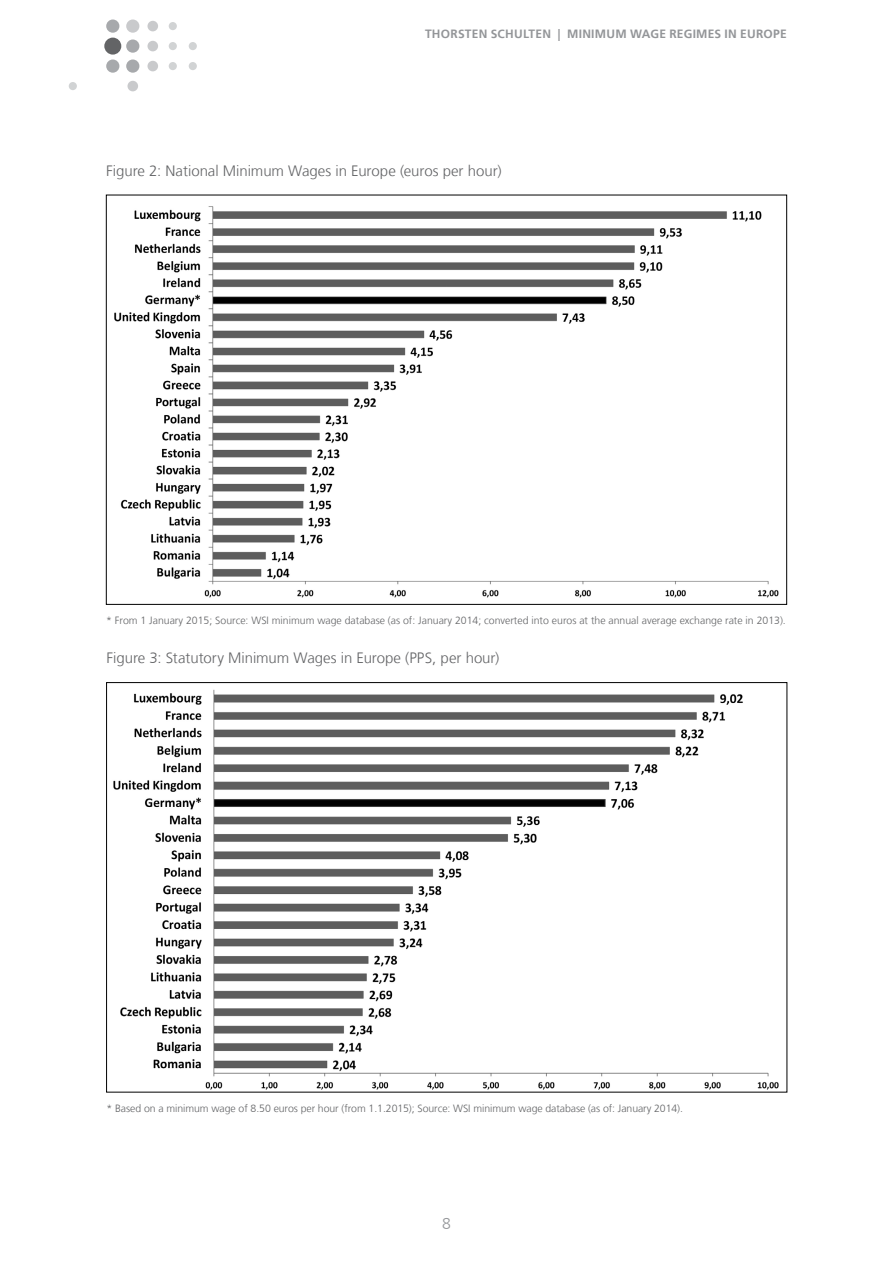
<style>
.page{position:relative;width:893px;height:1263px;background:#fff}
.page>*{position:absolute;margin:0;border:0;box-sizing:border-box;transform-origin:0 0}
.t1{font:300 15.75px "Frutiger LT";color:#939598}
.Zwischenüberschrift{font:300 15px "Frutiger LT";letter-spacing:-.005em;color:#636466}
.t2{font:700 12px "Frutiger LT";letter-spacing:.02em;color:#939598}
.Fußnote{font:300 10.5px "Frutiger LT";color:#636466}
</style>
<div class="page">
<div style="left:104px;top:38px;width:17px;height:17px;background:#636466;border-radius:50%"></div>
<div style="left:69px;top:82px;width:8px;height:8px;background:#d1d3d4;border-radius:50%"></div>
<div style="left:127px;top:81px;width:11px;height:10px;background:#c9cacc;border-radius:50%"></div>
<div style="left:169px;top:22px;width:8px;height:8px;background:#d1d3d4;border-radius:50%"></div>
<div style="left:147px;top:21px;width:11px;height:10px;background:#c9cacc;border-radius:50%"></div>
<div style="left:189px;top:42px;width:8px;height:8px;background:#d1d3d4;border-radius:50%"></div>
<div style="left:169px;top:42px;width:8px;height:8px;background:#d1d3d4;border-radius:50%"></div>
<div style="left:147px;top:41px;width:11px;height:10px;background:#c9cacc;border-radius:50%"></div>
<div style="left:189px;top:62px;width:8px;height:8px;background:#d1d3d4;border-radius:50%"></div>
<div style="left:169px;top:62px;width:8px;height:8px;background:#d1d3d4;border-radius:50%"></div>
<div style="left:147px;top:61px;width:11px;height:10px;background:#c9cacc;border-radius:50%"></div>
<div style="left:126px;top:20px;width:13px;height:13px;background:#c9cacc;border-radius:50%"></div>
<div style="left:106px;top:20px;width:13px;height:13px;background:#a7a9ac;border-radius:50%"></div>
<div style="left:126px;top:39px;width:13px;height:14px;background:#a7a9ac;border-radius:50%"></div>
<div style="left:126px;top:59px;width:13px;height:14px;background:#a7a9ac;border-radius:50%"></div>
<div style="left:106px;top:59px;width:13px;height:14px;background:#a7a9ac;border-radius:50%"></div>
<img style="left:114px;top:206px;width:665px;height:392px">
<img style="left:516px;top:496px;width:251px;height:70px">
<img style="left:113px;top:689px;width:666px;height:401px">
<img style="left:501px;top:967px;width:241px;height:84px">
<p class="t2" style="left:425px;top:27px;width:363px">THORSTEN SCHULTEN | MINIMUM WAGE REGIMES IN EUROPE</p>
<p class="Zwischenüberschrift" style="left:106px;top:162px;width:397px">Figure 2: National Minimum Wages in Europe (euros per hour)</p>
<p class="Fußnote" style="left:106px;top:614px;width:681px">* From 1 January 2015; Source: WSI minimum wage database (as of: January 2014; converted into euros at the annual average exchange rate in 2013).</p>
<p class="Zwischenüberschrift" style="left:107px;top:649px;width:394px">Figure 3: Statutory Minimum Wages in Europe (PPS, per hour)</p>
<p class="Fußnote" style="left:107px;top:1102px;width:578px">* Based on a minimum wage of 8.50 euros per hour (from 1.1.2015); Source: WSI minimum wage database (as of: January 2014).</p>
<h1 class="t1" style="left:442px;top:1214px;width:10px">8</h1>
</div>
